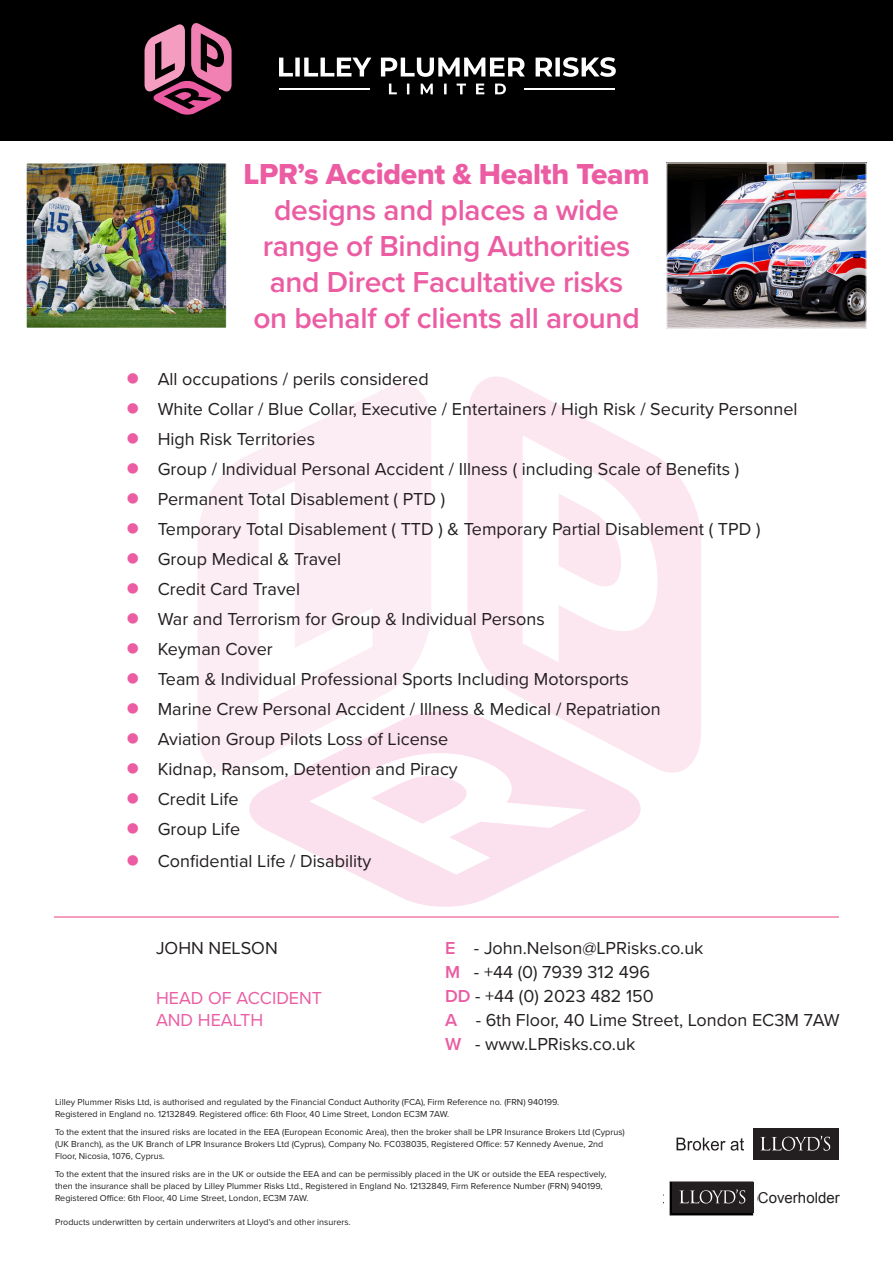
<style>
.page{position:relative;width:893px;height:1263px;background:#fff}
.page>*{position:absolute;margin:0;border:0;box-sizing:border-box;transform-origin:0 0}
.t1{font:600 30px/36px "Proxima Nova";letter-spacing:-.01em;color:#eb5ca2;text-align:center}
.t2{font:18px "Proxima Nova";color:#231f20}
.t3{font:18px/22.5px "Proxima Nova";color:#eb5ca2}
.t4{font:15px "Arial";color:#231f20}
.t5{font:9px/12px "Proxima Nova";color:#231f20}
.s1{font-family:"Proxima Nova Extrabld";font-weight:400}
.s2{color:#eb5ca2}
.s3{font-weight:600;color:#eb5ca2}
</style>
<div class="page">
<svg style="left:198px;top:384px;width:233px;height:388px;fill:#fcecf3"></svg>
<svg style="left:467px;top:376px;width:234px;height:397px;fill:#fce7f0"></svg>
<svg style="left:243px;top:708px;width:403px;height:199px"></svg>
<div style="left:0;top:0;width:893px;height:140px;background:#000"></div>
<svg style="left:279px;top:57px;width:337px;height:20px"></svg>
<svg style="left:389px;top:84px;width:117px;height:10px"></svg>
<hr style="left:279px;top:88px;width:91px;height:2px;background:#fff">
<hr style="left:524px;top:88px;width:91px;height:2px;background:#fff">
<svg style="left:145px;top:23px;width:87px;height:92px"></svg>
<div style="left:753px;top:1128px;width:85px;height:32px;background:#231f20"></div>
<svg style="left:676px;top:1137px;width:49px;height:13px"></svg>
<svg style="left:731px;top:1138px;width:13px;height:12px"></svg>
<svg style="left:760px;top:1136px;width:70px;height:15px"></svg>
<hr style="left:54px;top:916px;width:785px;height:2px;background:#f49dbf">
<img style="left:665px;top:1181px;width:93px;height:37px">
<div style="left:672px;top:1182px;width:81px;height:31px;background:#231f20"></div>
<svg style="left:679px;top:1189px;width:66px;height:14px"></svg>
<img style="left:28px;top:165px;width:197px;height:161px">
<div style="left:26px;top:163px;width:201px;height:165px;border:1px solid #fff"></div>
<img style="left:668px;top:165px;width:196px;height:161px">
<div style="left:666px;top:163px;width:200px;height:165px;border:1px solid #fff"></div>
<p class="t1" style="left:243px;top:155px;width:408px"><span class="s1">LPR’s Accident &amp; Health Team </span>designs and places a wide range of Binding Authorities and Direct Facultative risks<br>on behalf of clients all around</p>
<p class="t2" style="left:126px;top:366px;width:304px"><span class="s2">●</span> All occupations / perils considered</p>
<p class="t2" style="left:126px;top:396px;width:673px"><span class="s2">●</span> White Collar / Blue Collar, Executive / Entertainers / High Risk / Security Personnel</p>
<p class="t2" style="left:126px;top:426px;width:190px"><span class="s2">●</span> High Risk Territories</p>
<p class="t2" style="left:126px;top:456px;width:614px"><span class="s2">●</span> Group / Individual Personal Accident / Illness ( including Scale of Benefits )</p>
<p class="t2" style="left:126px;top:486px;width:320px"><span class="s2">●</span> Permanent Total Disablement ( PTD )</p>
<p class="t2" style="left:126px;top:516px;width:636px"><span class="s2">●</span> Temporary Total Disablement ( TTD ) &amp; Temporary Partial Disablement ( TPD )</p>
<p class="t2" style="left:126px;top:546px;width:216px"><span class="s2">●</span> Group Medical &amp; Travel</p>
<p class="t2" style="left:126px;top:576px;width:175px"><span class="s2">●</span> Credit Card Travel</p>
<p class="t2" style="left:126px;top:606px;width:420px"><span class="s2">●</span> War and Terrorism for Group &amp; Individual Persons</p>
<p class="t2" style="left:126px;top:636px;width:148px"><span class="s2">●</span> Keyman Cover</p>
<p class="t2" style="left:126px;top:666px;width:504px"><span class="s2">●</span> Team &amp; Individual Professional Sports Including Motorsports</p>
<p class="t2" style="left:126px;top:696px;width:536px"><span class="s2">●</span> Marine Crew Personal Accident / Illness &amp; Medical / Repatriation</p>
<p class="t2" style="left:126px;top:726px;width:323px"><span class="s2">●</span> Aviation Group Pilots Loss of License</p>
<p class="t2" style="left:126px;top:756px;width:333px"><span class="s2">●</span> Kidnap, Ransom, Detention and Piracy</p>
<p class="t2" style="left:126px;top:786px;width:114px"><span class="s2">●</span> Credit Life</p>
<p class="t2" style="left:126px;top:816px;width:115px"><span class="s2">●</span> Group Life</p>
<p class="t2" style="left:126px;top:847px;width:247px"><span class="s2">●</span> Confidential Life / Disability</p>
<p class="t2" style="left:156px;top:935px;width:123px">JOHN NELSON</p>
<p class="t3" style="left:156px;top:986px;width:168px">HEAD OF ACCIDENT<br>AND HEALTH</p>
<p class="t2" style="left:445px;top:935px;width:260px"><span class="s3">E</span> - John.Nelson@LPRisks.co.uk</p>
<p class="t2" style="left:445px;top:959px;width:207px"><span class="s3">M</span> - +44 (0) 7939 312 496</p>
<p class="t2" style="left:445px;top:983px;width:210px"><span class="s3">DD</span> - +44 (0) 2023 482 150</p>
<p class="t2" style="left:445px;top:1007px;width:396px"><span class="s3">A</span> - 6th Floor, 40 Lime Street, London EC3M 7AW</p>
<p class="t2" style="left:445px;top:1031px;width:192px"><span class="s3">W</span> - www.LPRisks.co.uk</p>
<p class="t5" style="left:55px;top:1096px;width:506px">Lilley Plummer Risks Ltd, is authorised and regulated by the Financial Conduct Authority (FCA), Firm Reference no. (FRN) 940199.<br>Registered in England no. 12132849. Registered office: 6th Floor, 40 Lime Street, London EC3M 7AW.</p>
<p class="t5" style="left:55px;top:1126px;width:571px">To the extent that the insured risks are located in the EEA (European Economic Area), then the broker shall be LPR Insurance Brokers Ltd (Cyprus) (UK Branch), as the UK Branch of LPR Insurance Brokers Ltd (Cyprus), Company No. FC038035, Registered Office: 57 Kennedy Avenue, 2nd<br>Floor, Nicosia, 1076, Cyprus.</p>
<p class="t5" style="left:55px;top:1168px;width:553px">To the extent that the insured risks are in the UK or outside the EEA and can be permissibly placed in the UK or outside the EEA respectively, then the insurance shall be placed by Lilley Plummer Risks Ltd., Registered in England No. 12132849, Firm Reference Number (FRN) 940199,<br>Registered Office: 6th Floor, 40 Lime Street, London, EC3M 7AW.</p>
<p class="t5" style="left:55px;top:1216px;width:297px">Products underwritten by certain underwriters at Lloyd’s and other insurers.</p>
<p class="t4" style="left:758px;top:1188px;width:83px">Coverholder</p>
</div>
